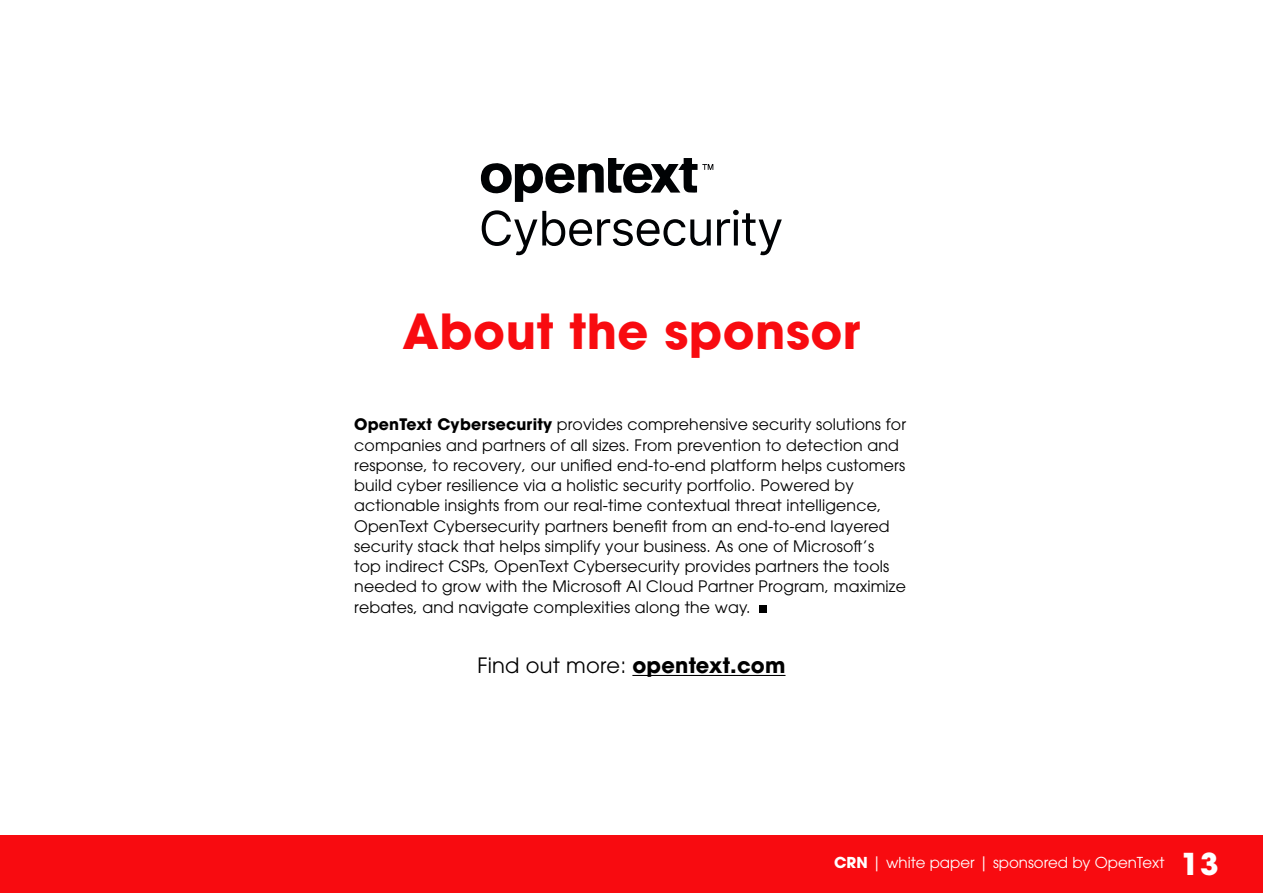
<style>
.page{position:relative;width:1263px;height:893px;background:#fff}
.page>*{position:absolute;margin:0;border:0;box-sizing:border-box;transform-origin:0 0}
.t1{font:700 48px "ITC Avant Garde Pro";letter-spacing:.01em;color:#f80b10}
.t2{font:21px "ITC Avant Garde Pro";letter-spacing:.01em;color:#000}
.t3{font:15.75px/20.2px "ITC Avant Garde Pro";letter-spacing:.01em;color:#000}
.t4{font:15px "ITC Avant Garde Pro";color:#fff}
.s1{font-weight:700}
.s2{font-weight:700;font-size:30px}
</style>
<div class="page">
<hr style="left:632px;top:675px;width:153px;height:1px;background:#000">
<div style="left:760px;top:605px;width:7px;height:8px;background:#000"></div>
<div style="left:0;top:835px;width:1263px;height:58px;background:#f80b10"></div>
<svg style="left:481px;top:158px;width:232px;height:44px"></svg>
<svg style="left:482px;top:210px;width:229px;height:45px"></svg>
<svg style="left:717px;top:210px;width:65px;height:45px"></svg>
<h1 class="t1" style="left:403px;top:299px;width:459px">About the sponsor</h1>
<p class="t3" style="left:354px;top:414px;width:553px"><span class="s1">OpenText Cybersecurity</span> provides comprehensive security solutions for companies and partners of all sizes. From prevention to detection and response, to recovery, our unified end-to-end platform helps customers build cyber resilience via a holistic security portfolio. Powered by actionable insights from our real-time contextual threat intelligence, OpenText Cybersecurity partners benefit from an end-to-end layered security stack that helps simplify your business. As one of Microsoft’s<br>top indirect CSPs, OpenText Cybersecurity provides partners the tools needed to grow with the Microsoft AI Cloud Partner Program, maximize rebates, and navigate complexities along the way.</p>
<h2 class="t2" style="left:477px;top:653px;width:310px">Find out more: <span class="s1">opentext.com</span></h2>
<p class="t4" style="left:834px;top:853px;width:386px"><span class="s1">CRN</span> | white paper | sponsored by OpenText <span class="s2">13</span></p>
</div>
